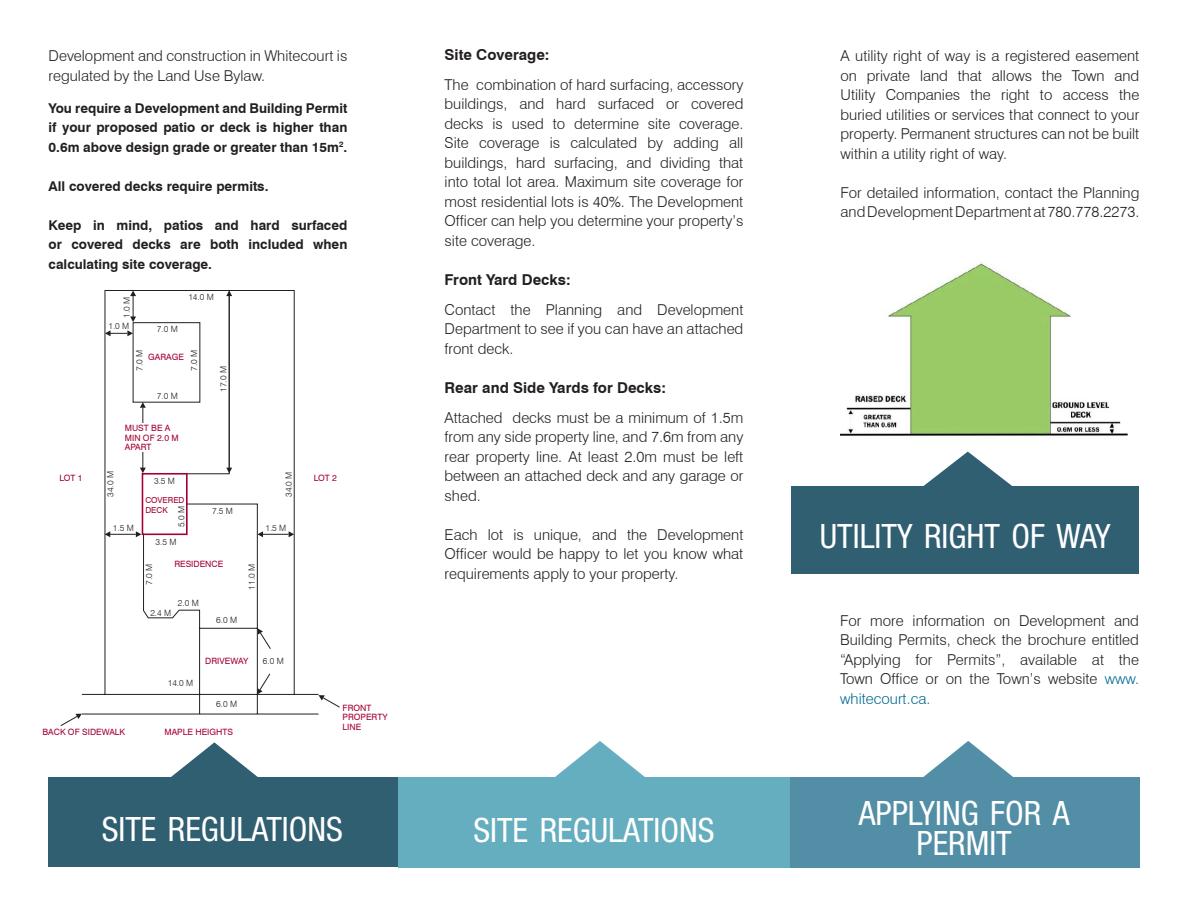
<style>
.page{position:relative;width:1188px;height:918px;background:#fff}
.page>*{position:absolute;margin:0;border:0;box-sizing:border-box;transform-origin:0 0}
.t1{font:condensed 33.6px "Helvetica Neue LT Std";color:#fff}
.t2{font:300 15px/19.5px "Swiss 721 BT";color:#231f20;text-align:justify}
.t3{font:700 15px "Swiss 721 BT";color:#231f20}
.t4{font:700 13.5px/19.5px "Swiss 721 BT";color:#231f20;text-align:justify}
.t5{font:300 8.7px "Swiss 721 BT";color:#231f20}
.t6{font:8.7px "Swiss 721 BT";color:#a40133}
.t7{font:8.25px "Swiss 721 BT";color:#a40133}
.s1{color:#006893}
</style>
<div class="page">
<div style="left:49px;top:778px;width:356px;height:89px;background:#305f72"></div>
<div style="left:787px;top:777px;width:352px;height:90px;background:#528ea5"></div>
<div style="left:792px;top:486px;width:347px;height:87px;background:#305f72"></div>
<div style="left:398px;top:777px;width:392px;height:90px;background:#65aebf"></div>
<svg style="left:168px;top:742px;width:92px;height:36px"></svg>
<svg style="left:555px;top:741px;width:90px;height:36px"></svg>
<svg style="left:923px;top:741px;width:90px;height:36px"></svg>
<svg style="left:923px;top:452px;width:89px;height:34px"></svg>
<svg style="left:81px;top:290px;width:238px;height:425px"></svg>
<div style="left:142px;top:473px;width:46px;height:62px;border:2px solid #a40133"></div>
<svg style="left:257px;top:531px;width:37px;height:6px"></svg>
<svg style="left:105px;top:531px;width:36px;height:6px"></svg>
<hr style="left:142px;top:408px;width:1px;height:60px;background:#231f20">
<svg style="left:140px;top:468px;width:6px;height:5px"></svg>
<svg style="left:140px;top:402px;width:6px;height:6px"></svg>
<div style="left:140px;top:423px;width:6px;height:29px;background:#fff"></div>
<svg style="left:226px;top:290px;width:6px;height:6px"></svg>
<svg style="left:226px;top:468px;width:6px;height:5px"></svg>
<svg style="left:105px;top:330px;width:28px;height:6px"></svg>
<svg style="left:130px;top:290px;width:6px;height:32px"></svg>
<svg style="left:60px;top:714px;width:22px;height:12px"></svg>
<svg style="left:319px;top:695px;width:21px;height:13px"></svg>
<svg style="left:257px;top:628px;width:15px;height:22px"></svg>
<svg style="left:257px;top:673px;width:14px;height:21px"></svg>
<hr style="left:229px;top:296px;width:1px;height:172px;background:#231f20">
<img style="left:841px;top:263px;width:287px;height:173px">
<p class="t2" style="left:49px;top:46px;width:300px">Development and construction in Whitecourt is regulated by the Land Use Bylaw.</p>
<p class="t4" style="left:49px;top:98px;width:300px">You require a Development and Building Permit if your proposed patio or deck is higher than 0.6m above design grade or greater than 15m<sup>2</sup>.</p>
<p class="t4" style="left:49px;top:176px;width:221px">All covered decks require permits.</p>
<p class="t4" style="left:49px;top:215px;width:300px">Keep in mind, patios and hard surfaced or covered decks are both included when calculating site coverage.</p>
<p class="t5" style="left:122px;top:318px;width:22px;rotate:-90deg">1.0 M</p>
<p class="t5" style="left:108px;top:321px;width:22px">1.0 M</p>
<p class="t5" style="left:157px;top:324px;width:22px">7.0 M</p>
<p class="t5" style="left:188px;top:292px;width:27px">14.0 M</p>
<p class="t6" style="left:59px;top:473px;width:25px">LOT 1</p>
<p class="t5" style="left:134px;top:371px;width:22px;rotate:-90deg">7.0 M</p>
<p class="t5" style="left:189px;top:371px;width:22px;rotate:-90deg">7.0 M</p>
<p class="t6" style="left:148px;top:352px;width:37px">GARAGE</p>
<p class="t5" style="left:157px;top:390px;width:22px">7.0 M</p>
<p class="t6" style="left:125px;top:423px;width:47px">MUST BE A</p>
<p class="t6" style="left:125px;top:432px;width:55px">MIN OF 2.0 M</p>
<p class="t6" style="left:125px;top:442px;width:28px">APART</p>
<p class="t5" style="left:218px;top:392px;width:27px;rotate:-90deg">17.0 M</p>
<p class="t5" style="left:105px;top:497px;width:27px;rotate:-90deg">34.0 M</p>
<p class="t5" style="left:283px;top:497px;width:27px;rotate:-90deg">34.0 M</p>
<p class="t5" style="left:154px;top:476px;width:22px">3.5 M</p>
<p class="t7" style="left:145px;top:495px;width:41px">COVERED</p>
<p class="t7" style="left:145px;top:505px;width:24px">DECK</p>
<p class="t5" style="left:176px;top:527px;width:22px;rotate:-90deg">5.0 M</p>
<p class="t5" style="left:212px;top:505px;width:22px">7.5 M</p>
<p class="t5" style="left:113px;top:522px;width:22px">1.5 M</p>
<p class="t5" style="left:265px;top:522px;width:22px">1.5 M</p>
<p class="t5" style="left:156px;top:536px;width:22px">3.5 M</p>
<p class="t6" style="left:174px;top:559px;width:50px">RESIDENCE</p>
<p class="t5" style="left:144px;top:585px;width:22px;rotate:-90deg">7.0 M</p>
<p class="t5" style="left:247px;top:590px;width:27px;rotate:-90deg">11.0 M</p>
<p class="t5" style="left:178px;top:598px;width:22px">2.0 M</p>
<p class="t5" style="left:150px;top:607px;width:22px">2.4 M</p>
<p class="t5" style="left:216px;top:614px;width:22px">6.0 M</p>
<p class="t5" style="left:168px;top:678px;width:27px">14.0 M</p>
<p class="t6" style="left:205px;top:655px;width:45px">DRIVEWAY</p>
<p class="t5" style="left:216px;top:699px;width:22px">6.0 M</p>
<p class="t5" style="left:263px;top:655px;width:22px">6.0 M</p>
<p class="t6" style="left:43px;top:727px;width:84px">BACK OF SIDEWALK</p>
<p class="t6" style="left:165px;top:727px;width:70px">MAPLE HEIGHTS</p>
<p class="t6" style="left:314px;top:473px;width:25px">LOT 2</p>
<p class="t6" style="left:343px;top:702px;width:30px">FRONT</p>
<p class="t6" style="left:343px;top:712px;width:47px">PROPERTY</p>
<p class="t6" style="left:343px;top:722px;width:20px">LINE</p>
<p class="t3" style="left:445px;top:46px;width:106px">Site Coverage:</p>
<p class="t2" style="left:445px;top:75px;width:300px">The combination of hard surfacing, accessory buildings, and hard surfaced or covered decks is used to determine site coverage.<br>Site coverage is calculated by adding all buildings, hard surfacing, and dividing that into total lot area. Maximum site coverage for most residential lots is 40%. The Development Officer can help you determine your property’s site coverage.</p>
<p class="t3" style="left:445px;top:271px;width:128px">Front Yard Decks:</p>
<p class="t2" style="left:445px;top:300px;width:300px">Contact the Planning and Development Department to see if you can have an attached front deck.</p>
<p class="t3" style="left:445px;top:379px;width:223px">Rear and Side Yards for Decks:</p>
<p class="t2" style="left:445px;top:408px;width:300px">Attached decks must be a minimum of 1.5m from any side property line, and 7.6m from any rear property line. At least 2.0m must be left between an attached deck and any garage or shed.</p>
<p class="t2" style="left:445px;top:525px;width:300px">Each lot is unique, and the Development Officer would be happy to let you know what requirements apply to your property.</p>
<p class="t1" style="left:102px;top:810px;width:243px">SITE REGULATIONS</p>
<p class="t1" style="left:473px;top:811px;width:243px">SITE REGULATIONS</p>
<p class="t2" style="left:841px;top:46px;width:300px">A utility right of way is a registered easement on private land that allows the Town and Utility Companies the right to access the buried utilities or services that connect to your property. Permanent structures can not be built within a utility right of way.</p>
<p class="t2" style="left:841px;top:182px;width:300px">For detailed information, contact the Planning and Development Department at 780.778.2273.</p>
<p class="t1" style="left:820px;top:517px;width:292px">UTILITY RIGHT OF WAY</p>
<p class="t2" style="left:840px;top:611px;width:300px">For more information on Development and Building Permits, check the brochure entitled “Applying for Permits”, available at the Town Office or on the Town’s website <span class="s1">www. whitecourt.ca.</span></p>
<p class="t1" style="left:859px;top:793px;width:212px">APPLYING FOR A</p>
<p class="t1" style="left:917px;top:823px;width:97px">PERMIT</p>
</div>
